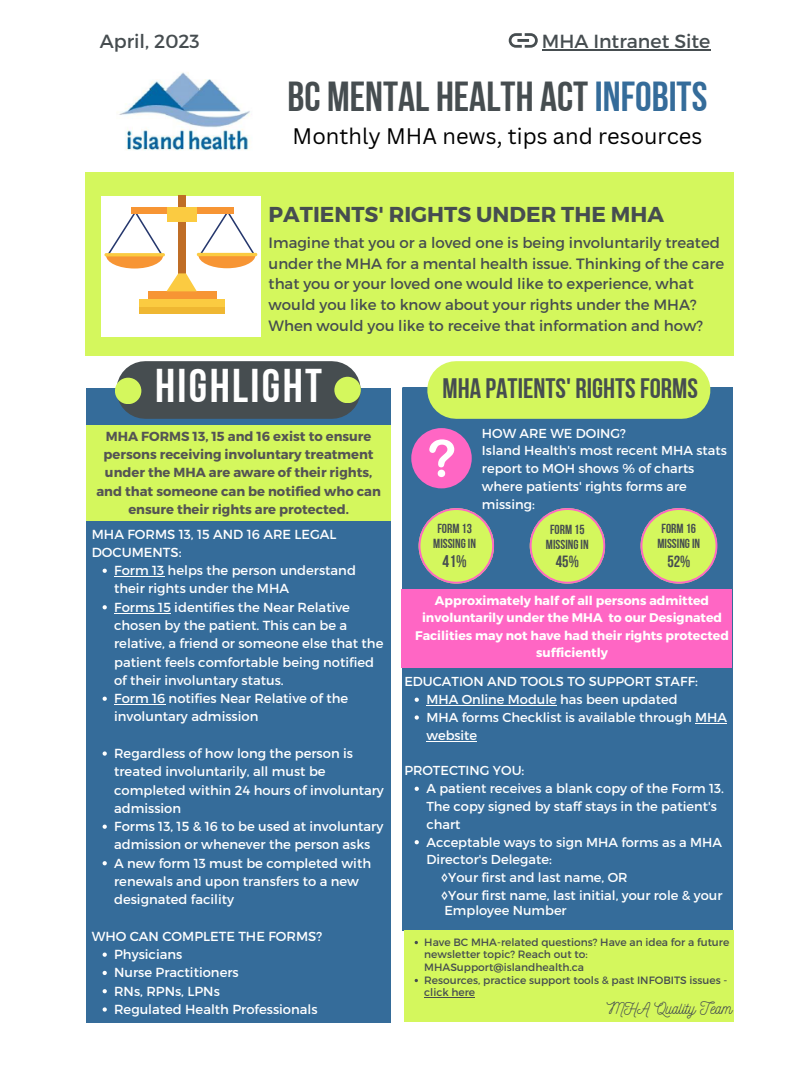
<style>
.page{position:relative;width:810px;height:1080px;background:#fff}
.page>*{position:absolute;margin:0;border:0;box-sizing:border-box;transform-origin:0 0}
.t1{font:47.19px "Bebas Neue Cyrillic";letter-spacing:.05em;color:#fff}
.t2{font:41.88px "Bebas Neue Cyrillic";color:#464d50}
.t3{font:28.12px "Bebas Neue Cyrillic";color:#464d50}
.t4{font:21.88px "Canva Sans";color:#000}
.t5{font:700 21.56px "Montserrat";color:#464d50}
.t6{font:19px "Montserrat";color:#464d50}
.t7{font:16.88px "Bebas Neue Cyrillic";color:#464d50}
.t8{font:16.25px "Nickainley";color:#464d50}
.t9{font:16.25px "Bebas Neue Cyrillic";color:#464d50}
.t10{font:14.94px/20.6px "Montserrat";color:#464d50}
.t11{font:13.12px/18.2px "Montserrat";color:#fff}
.t12{font:700 13.12px/18.2px "Montserrat";color:#545454;text-align:center}
.t13{font:13.12px/15.5px "Bebas Neue Cyrillic";color:#464d50;text-align:center}
.t14{font:13px/17.8px "Montserrat";color:#fff}
.t15{font:13px "Montserrat";color:#fefffe}
.t16{font:700 12.5px/17.4px "Montserrat";color:#fff;text-align:center}
.t17{font:10.62px/12.6px "Montserrat";color:#464d50}
.s1{color:#356c9a}
</style>
<div class="page">
<div style="left:403px;top:388px;width:329px;height:542px;background:#356c9a"></div>
<div style="left:86px;top:388px;width:305px;height:635px;background:#356c9a"></div>
<div style="left:85px;top:172px;width:649px;height:184px;background:#d4f75d"></div>
<div style="left:86px;top:425px;width:305px;height:95px;background:#d4f75d"></div>
<div style="left:145px;top:361px;width:187px;height:58px;background:#464d50"></div>
<div style="left:334px;top:377px;width:27px;height:26px;background:#d4f75d;border-radius:50%"></div>
<div style="left:115px;top:378px;width:26px;height:26px;background:#d4f75d;border-radius:50%"></div>
<img style="left:119px;top:72px;width:131px;height:79px">
<div style="left:404px;top:930px;width:330px;height:91px;background:#d4f75d"></div>
<hr style="left:424px;top:997px;width:51px;height:1px;background:#464d50">
<hr style="left:542px;top:49px;width:168px;height:2px;background:#464d50">
<svg style="left:509px;top:33px;width:29px;height:15px"></svg>
<div style="left:456px;top:361px;width:226px;height:58px;background:#d4f75d"></div>
<div style="left:101px;top:196px;width:159px;height:140px;background:#fff"></div>
<hr style="left:197px;top:253px;width:60px;height:3px;background:#fbcb41;border-radius:2px">
<hr style="left:104px;top:253px;width:61px;height:3px;background:#fbcb41;border-radius:2px">
<div style="left:178px;top:196px;width:8px;height:113px;background:#bf6d26"></div>
<div style="left:131px;top:207px;width:102px;height:7px;background:#f79534"></div>
<div style="left:148px;top:291px;width:68px;height:11px;background:#f79534"></div>
<div style="left:139px;top:299px;width:86px;height:14px;background:#fbcb41"></div>
<div style="left:139px;top:307px;width:86px;height:6px;background:#efb732"></div>
<div style="left:168px;top:207px;width:29px;height:15px;background:#fbcb41"></div>
<svg style="left:106px;top:211px;width:149px;height:80px"></svg>
<div style="left:411px;top:428px;width:61px;height:60px;background:#ff66c4;border-radius:50%"></div>
<svg style="left:429px;top:439px;width:25px;height:38px"></svg>
<div style="left:401px;top:589px;width:330px;height:79px;background:#ff66c4"></div>
<svg style="left:419px;top:508px;width:75px;height:76px;background:#b5ce71"></svg>
<svg style="left:103px;top:569px;width:4px;height:4px"></svg>
<hr style="left:114px;top:576px;width:50px;height:1px;background:#fff">
<svg style="left:103px;top:605px;width:4px;height:4px"></svg>
<hr style="left:114px;top:613px;width:57px;height:1px;background:#fff">
<svg style="left:103px;top:697px;width:4px;height:4px"></svg>
<hr style="left:114px;top:704px;width:51px;height:1px;background:#fff">
<svg style="left:103px;top:751px;width:4px;height:5px"></svg>
<svg style="left:103px;top:825px;width:4px;height:4px"></svg>
<svg style="left:103px;top:861px;width:4px;height:4px"></svg>
<svg style="left:103px;top:953px;width:4px;height:4px"></svg>
<svg style="left:103px;top:971px;width:4px;height:4px"></svg>
<svg style="left:103px;top:989px;width:4px;height:4px"></svg>
<svg style="left:103px;top:1007px;width:4px;height:5px"></svg>
<svg style="left:415px;top:698px;width:4px;height:4px"></svg>
<hr style="left:426px;top:705px;width:131px;height:1px;background:#fff">
<svg style="left:415px;top:715px;width:4px;height:5px"></svg>
<hr style="left:695px;top:723px;width:32px;height:1px;background:#fff">
<hr style="left:426px;top:741px;width:51px;height:1px;background:#fff">
<svg style="left:415px;top:787px;width:4px;height:4px"></svg>
<svg style="left:415px;top:840px;width:4px;height:4px"></svg>
<svg style="left:530px;top:508px;width:75px;height:76px;background:#b5ce71"></svg>
<svg style="left:641px;top:508px;width:76px;height:76px;background:#b6cf71"></svg>
<h3 class="t6" style="left:100px;top:29px;width:102px">April, 2023</h3>
<h3 class="t6" style="left:542px;top:29px;width:170px">MHA Intranet Site</h3>
<h2 class="t2" style="left:288px;top:80px;width:421px">BC MENTAL HEALTH ACT<span class="s1">INFOBITS</span></h2>
<h3 class="t4" style="left:293px;top:121px;width:411px">Monthly MHA news, tips and resources</h3>
<h3 class="t5" style="left:269px;top:200px;width:397px">PATIENTS' RIGHTS UNDER THE MHA</h3>
<p class="t10" style="left:269px;top:232px;width:457px">Imagine that you or a loved one is being involuntarily treated under the MHA for a mental health issue. Thinking of the care that you or your loved one would like to experience, what would you like to know about your rights under the MHA?<br>When would you like to receive that information and how?</p>
<h1 class="t1" style="left:155px;top:366px;width:169px">HIGHLIGHT</h1>
<p class="t12" style="left:96px;top:426px;width:286px">MHA FORMS 13, 15 and 16 exist to ensure persons receiving involuntary treatment under the MHA are aware of their rights, and that someone can be notified who can ensure their rights are protected.</p>
<p class="t11" style="left:92px;top:524px;width:246px">MHA FORMS 13, 15 AND 16 ARE LEGAL<br>DOCUMENTS:</p>
<p class="t11" style="left:114px;top:561px;width:271px">Form 13 helps the person understand their rights under the MHA<br>Forms 15 identifies the Near Relative chosen by the patient. This can be a relative, a friend or someone else that the patient feels comfortable being notified of their involuntary status.<br>Form 16 notifies Near Relative of the involuntary admission</p>
<p class="t11" style="left:114px;top:744px;width:271px">Regardless of how long the person is treated involuntarily, all must be completed within 24 hours of involuntary admission<br>Forms 13, 15 &amp; 16 to be used at involuntary admission or whenever the person asks<br>A new form 13 must be completed with renewals and upon transfers to a new designated facility</p>
<p class="t11" style="left:92px;top:926px;width:232px">WHO CAN COMPLETE THE FORMS?</p>
<p class="t11" style="left:114px;top:945px;width:205px">Physicians<br>Nurse Practitioners<br>RNs, RPNs, LPNs<br>Regulated Health Professionals</p>
<h3 class="t3" style="left:443px;top:377px;width:257px">MHA PATIENTS' RIGHTSFORMS</h3>
<p class="t14" style="left:482px;top:423px;width:246px">HOW ARE WE DOING?<br>Island Health's most recent MHA stats report to MOH shows % of charts where patients' rights forms are missing:</p>
<p class="t13" style="left:433px;top:522px;width:44px">FORM 13<br>MISSINGIN</p>
<p class="t7" style="left:443px;top:554px;width:25px">41%</p>
<p class="t13" style="left:546px;top:523px;width:44px">FORM 15<br>MISSINGIN</p>
<p class="t9" style="left:556px;top:555px;width:25px">45%</p>
<p class="t13" style="left:657px;top:522px;width:44px">FORM 16<br>MISSINGIN</p>
<p class="t9" style="left:667px;top:554px;width:25px">52%</p>
<p class="t16" style="left:415px;top:591px;width:315px">Approximately half of all persons admitted involuntarily under the MHA to our Designated Facilities may not have had their rights protected sufficiently</p>
<p class="t14" style="left:404px;top:672px;width:295px">EDUCATION AND TOOLS TO SUPPORT STAFF:</p>
<p class="t14" style="left:426px;top:690px;width:302px">MHA Online Module has been updated<br>MHA forms Checklist is available through MHA website</p>
<p class="t14" style="left:404px;top:761px;width:122px">PROTECTING YOU:</p>
<p class="t14" style="left:426px;top:779px;width:299px">A patient receives a blank copy of the Form 13.<br>The copy signed by staff stays in the patient's chart<br>Acceptable ways to sign MHA forms as a MHA<br>Director's Delegate:</p>
<p class="t14" style="left:441px;top:868px;width:283px">◊Your first and last name, OR<br>◊Your first name, last initial, your role &amp; your</p>
<p class="t15" style="left:444px;top:902px;width:124px">Employee Number</p>
<p class="t17" style="left:424px;top:935px;width:307px">Have BC MHA-related questions? Have an idea for a future newsletter topic? Reach out to:<br>MHASupport@islandhealth.ca<br>Resources, practice support tools &amp; past INFOBITS issues - click here</p>
<p class="t8" style="left:607px;top:998px;width:127px">MHA Quality Team</p>
</div>
